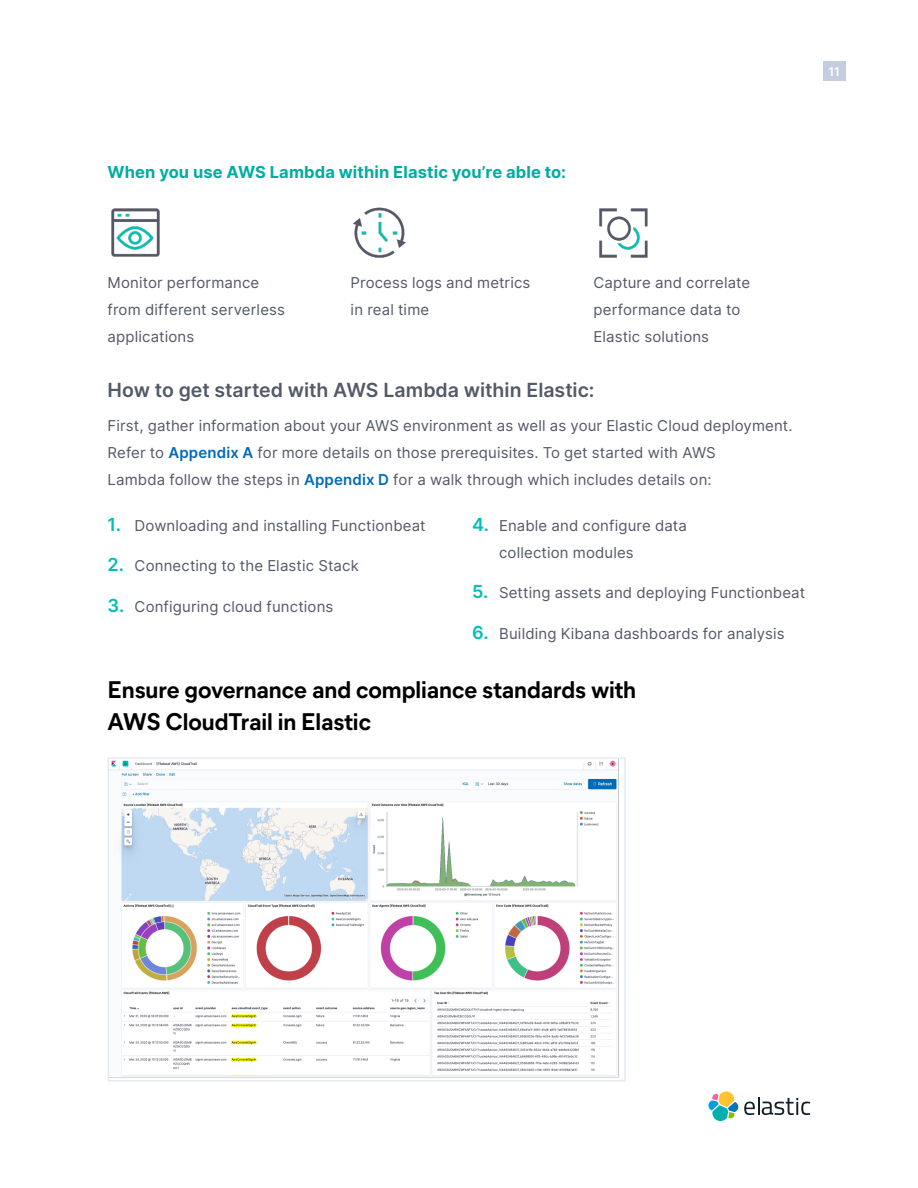
<style>
.page{position:relative;width:918px;height:1188px;background:#fff}
.page>*{position:absolute;margin:0;border:0;box-sizing:border-box;transform-origin:0 0}
.t1{font:700 24px/31.5px "Mier B";letter-spacing:-.005em;color:#000}
.t2{font:600 19.5px "Inter";color:#535966}
.t3{font:700 16.5px "Inter";letter-spacing:.005em;color:#01ada1}
.body{font:15px/27px "Inter";letter-spacing:.01em;color:#535966}
.t4{font:600 12px "Inter";color:#fff}
.s1{font-weight:600;color:#006bb6}
.s2{font-weight:600;font-size:18px;color:#00bfb3}
</style>
<div class="page">
<div style="left:823px;top:61px;width:22px;height:20px;background:#c5cede"></div>
<svg style="left:708px;top:1091px;width:102px;height:30px"></svg>
<img style="left:110px;top:759px;width:509px;height:319px">
<img style="left:111px;top:208px;width:49px;height:49px">
<img style="left:353px;top:207px;width:53px;height:51px">
<img style="left:599px;top:208px;width:49px;height:50px">
<h4 class="t3" style="left:108px;top:160px;width:460px">When you use AWS Lambda within Elastic you’re able to:</h4>
<p class="t4" style="left:829px;top:63px;width:13px">11</p>
<p class="body" style="left:108px;top:269px;width:179px">Monitor performance from different serverless applications</p>
<p class="body" style="left:351px;top:269px;width:181px">Process logs and metrics in real time</p>
<p class="body" style="left:594px;top:269px;width:158px">Capture and correlate performance data to<br>Elastic solutions</p>
<h3 class="t2" style="left:108px;top:376px;width:488px">How to get started with AWS Lambda within Elastic:</h3>
<p class="body" style="left:108px;top:411px;width:686px">First, gather information about your AWS environment as well as your Elastic Cloud deployment.<br>Refer to <span class="s1">Appendix A</span> for more details on those prerequisites. To get started with AWS<br>Lambda follow the steps in <span class="s1">Appendix D</span> for a walk through which includes details on:</p>
<p class="body" style="left:108px;top:511px;width:320px"><span class="s2">1.</span> Downloading and installing Functionbeat</p>
<p class="body" style="left:108px;top:552px;width:253px"><span class="s2">2.</span> Connecting to the Elastic Stack</p>
<p class="body" style="left:108px;top:592px;width:227px"><span class="s2">3.</span> Configuring cloud functions</p>
<p class="body" style="left:499px;top:511px;width:189px;text-indent:-27px"><span class="s2">4.</span> Enable and configure data collection modules</p>
<p class="body" style="left:472px;top:579px;width:335px"><span class="s2">5.</span> Setting assets and deploying Functionbeat</p>
<p class="body" style="left:472px;top:619px;width:314px"><span class="s2">6.</span> Building Kibana dashboards for analysis</p>
<h2 class="t1" style="left:108px;top:673px;width:530px">Ensure governance and compliance standards with<br>AWS CloudTrail in Elastic</h2>
</div>
